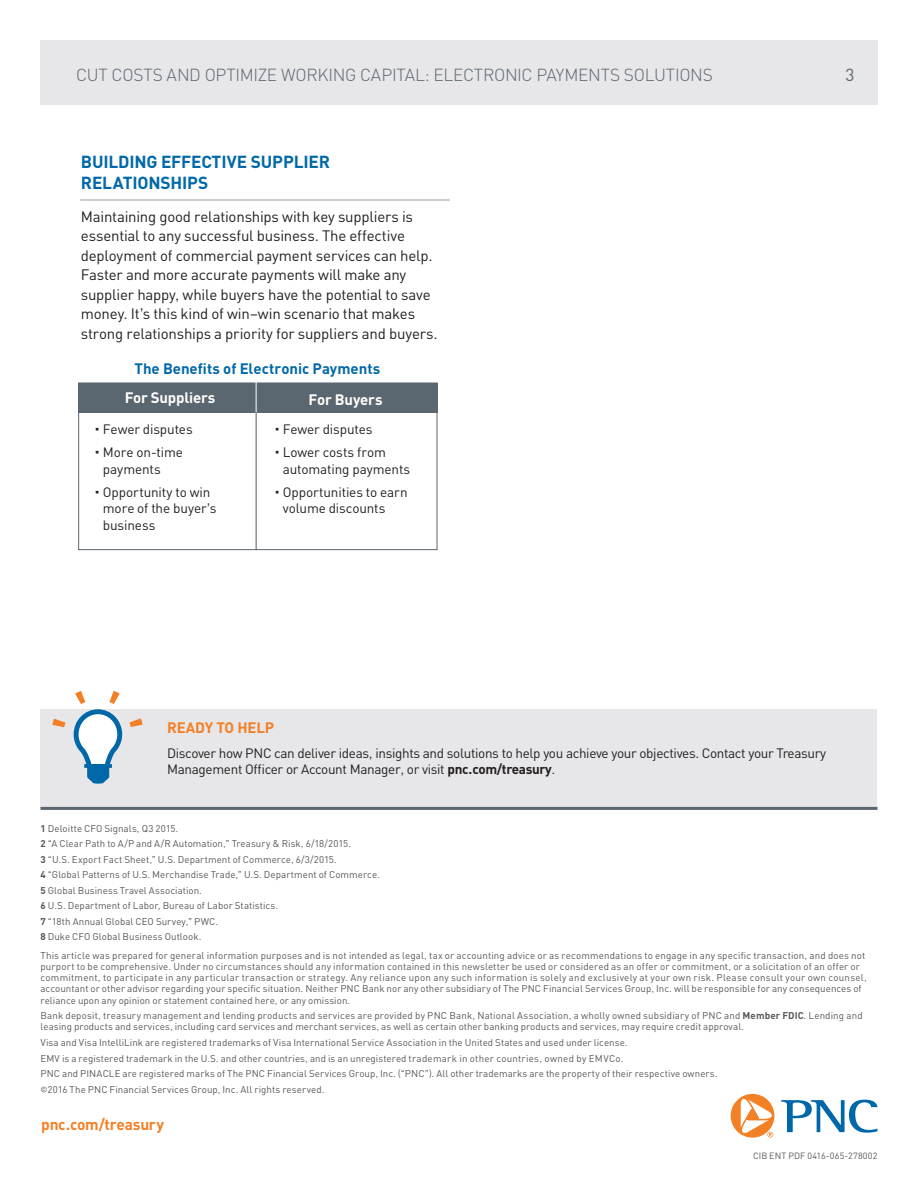
<style>
.page{position:relative;width:918px;height:1188px;background:#fff}
.page>*{position:absolute;margin:0;border:0;box-sizing:border-box;transform-origin:0 0}
.Paragraph_Style_1{font:300 17.25px "PNC Sans";letter-spacing:-.02em;color:#5a6670}
.t1{font:700 17.25px/21px "PNC Sans";letter-spacing:-.01em;color:#0068a9}
.t2{font:17.25px "PNC Sans";color:#5a6670}
.Paragraph_Style_1-2{font:700 15.45px "PNC Sans";letter-spacing:-.02em;color:#f48026}
.t3{font:15px/19.5px "PNC Sans";letter-spacing:-.015em;color:#231f20}
.t4{font:700 15px "PNC Sans";color:#0068a9}
.t5{font:700 15px "PNC Sans";letter-spacing:-.015em;color:#fff}
.t6{font:700 15px "PNC Sans";letter-spacing:-.01em;color:#f48026}
.t7{font:13.5px/16.5px "PNC Sans";letter-spacing:-.015em;color:#231f20}
.DARKBLUE_BULLET{font:9.75px/11.2px "PNC Sans";letter-spacing:.01em;color:#57585a}
.DARKBLUE_BULLET-2{font:9px "PNC Sans";letter-spacing:.02em;color:#57585a}
.s1{font-weight:700}
</style>
<div class="page">
<div style="left:40px;top:40px;width:838px;height:65px;background:#e7e6e9"></div>
<hr style="left:80px;top:199px;width:370px;height:2px;background:#cdced2">
<svg style="left:781px;top:1100px;width:97px;height:33px"></svg>
<svg style="left:731px;top:1094px;width:43px;height:44px"></svg>
<div style="left:40px;top:709px;width:838px;height:98px;background:#e7e6e9"></div>
<svg style="left:52px;top:691px;width:91px;height:93px"></svg>
<hr style="left:40px;top:807px;width:838px;height:3px;background:#5a6670">
<div style="left:78px;top:383px;width:359px;height:167px;border:1px solid #5a6670"></div>
<div style="left:78px;top:383px;width:359px;height:30px;background:#5a6670"></div>
<hr style="left:256px;top:413px;width:1px;height:137px;background:#57585a">
<hr style="left:256px;top:381px;width:1px;height:32px;background:#fff">
<p class="Paragraph_Style_1" style="left:76px;top:64px;width:638px">CUT COSTS AND OPTIMIZE WORKING CAPITAL: ELECTRONIC PAYMENTS SOLUTIONS</p>
<p class="t1" style="left:81px;top:150px;width:251px">BUILDING EFFECTIVE SUPPLIER<br>RELATIONSHIPS</p>
<p class="t3" style="left:81px;top:206px;width:358px">Maintaining good relationships with key suppliers is essential to any successful business. The effective deployment of commercial payment services can help.<br>Faster and more accurate payments will make any supplier happy, while buyers have the potential to save money. It’s this kind of win–win scenario that makes strong relationships a priority for suppliers and buyers.</p>
<p class="t4" style="left:135px;top:358px;width:247px">The Benefits of Electronic Payments</p>
<p class="t5" style="left:125px;top:387px;width:92px">For Suppliers</p>
<p class="t5" style="left:309px;top:389px;width:75px">For Buyers</p>
<p class="t7" style="left:94px;top:421px;width:100px">• Fewer disputes</p>
<p class="t7" style="left:103px;top:444px;width:82px;text-indent:-8px">• More on-time payments</p>
<p class="t7" style="left:103px;top:484px;width:115px;text-indent:-8px">• Opportunity to win more of the buyer’s business</p>
<p class="t7" style="left:274px;top:421px;width:100px">• Fewer disputes</p>
<p class="t7" style="left:283px;top:444px;width:129px;text-indent:-8px">• Lower costs from automating payments</p>
<p class="t7" style="left:283px;top:484px;width:126px;text-indent:-8px">• Opportunities to earn volume discounts</p>
<p class="t2" style="left:845px;top:64px;width:11px">3</p>
<p class="t6" style="left:167px;top:718px;width:109px">READY TO HELP</p>
<p class="t7" style="left:167px;top:745px;width:661px">Discover how PNC can deliver ideas, insights and solutions to help you achieve your objectives. Contact your Treasury<br>Management Officer or Account Manager, or visit <span class="s1">pnc.com/treasury</span>.</p>
<p class="DARKBLUE_BULLET" style="left:40px;top:822px;width:139px"><span class="s1">1</span> Deloitte CFO Signals, Q3 2015.</p>
<p class="DARKBLUE_BULLET" style="left:40px;top:838px;width:312px"><span class="s1">2</span> “A Clear Path to A/P and A/R Automation,” Treasury &amp; Risk, 6/18/2015.</p>
<p class="DARKBLUE_BULLET" style="left:40px;top:853px;width:298px"><span class="s1">3</span> “U.S. Export Fact Sheet,” U.S. Department of Commerce, 6/3/2015.</p>
<p class="DARKBLUE_BULLET" style="left:40px;top:869px;width:341px"><span class="s1">4</span> “Global Patterns of U.S. Merchandise Trade,” U.S. Department of Commerce.</p>
<p class="DARKBLUE_BULLET" style="left:40px;top:884px;width:163px"><span class="s1">5</span> Global Business Travel Association.</p>
<p class="DARKBLUE_BULLET" style="left:40px;top:900px;width:239px"><span class="s1">6</span> U.S. Department of Labor, Bureau of Labor Statistics.</p>
<p class="DARKBLUE_BULLET" style="left:40px;top:916px;width:179px"><span class="s1">7</span> “18th Annual Global CEO Survey,” PWC.</p>
<p class="DARKBLUE_BULLET" style="left:40px;top:931px;width:162px"><span class="s1">8</span> Duke CFO Global Business Outlook.</p>
<p class="DARKBLUE_BULLET" style="left:40px;top:949px;width:828px">This article was prepared for general information purposes and is not intended as legal, tax or accounting advice or as recommendations to engage in any specific transaction, and does not purport to be comprehensive. Under no circumstances should any information contained in this newsletter be used or considered as an offer or commitment, or a solicitation of an offer or commitment, to participate in any particular transaction or strategy. Any reliance upon any such information is solely and exclusively at your own risk. Please consult your own counsel, accountant or other advisor regarding your specific situation. Neither PNC Bank nor any other subsidiary of The PNC Financial Services Group, Inc. will be responsible for any consequences of reliance upon any opinion or statement contained here, or any omission.</p>
<p class="DARKBLUE_BULLET" style="left:40px;top:1010px;width:824px">Bank deposit, treasury management and lending products and services are provided by PNC Bank, National Association, a wholly owned subsidiary of PNC and <span class="s1">Member FDIC</span>. Lending and leasing products and services, including card services and merchant services, as well as certain other banking products and services, may require credit approval.</p>
<p class="DARKBLUE_BULLET" style="left:40px;top:1037px;width:589px">Visa and Visa IntelliLink are registered trademarks of Visa International Service Association in the United States and used under license.</p>
<p class="DARKBLUE_BULLET" style="left:40px;top:1052px;width:585px">EMV is a registered trademark in the U.S. and other countries, and is an unregistered trademark in other countries, owned by EMVCo.</p>
<p class="DARKBLUE_BULLET" style="left:40px;top:1068px;width:679px">PNC and PINACLE are registered marks of The PNC Financial Services Group, Inc. (“PNC”). All other trademarks are the property of their respective owners.</p>
<p class="DARKBLUE_BULLET" style="left:40px;top:1083px;width:285px">©2016 The PNC Financial Services Group, Inc. All rights reserved.</p>
<p class="Paragraph_Style_1-2" style="left:41px;top:1115px;width:124px">pnc.com/treasury</p>
<p class="DARKBLUE_BULLET-2" style="left:753px;top:1151px;width:126px">CIB ENT PDF 0416-065-278002</p>
</div>
